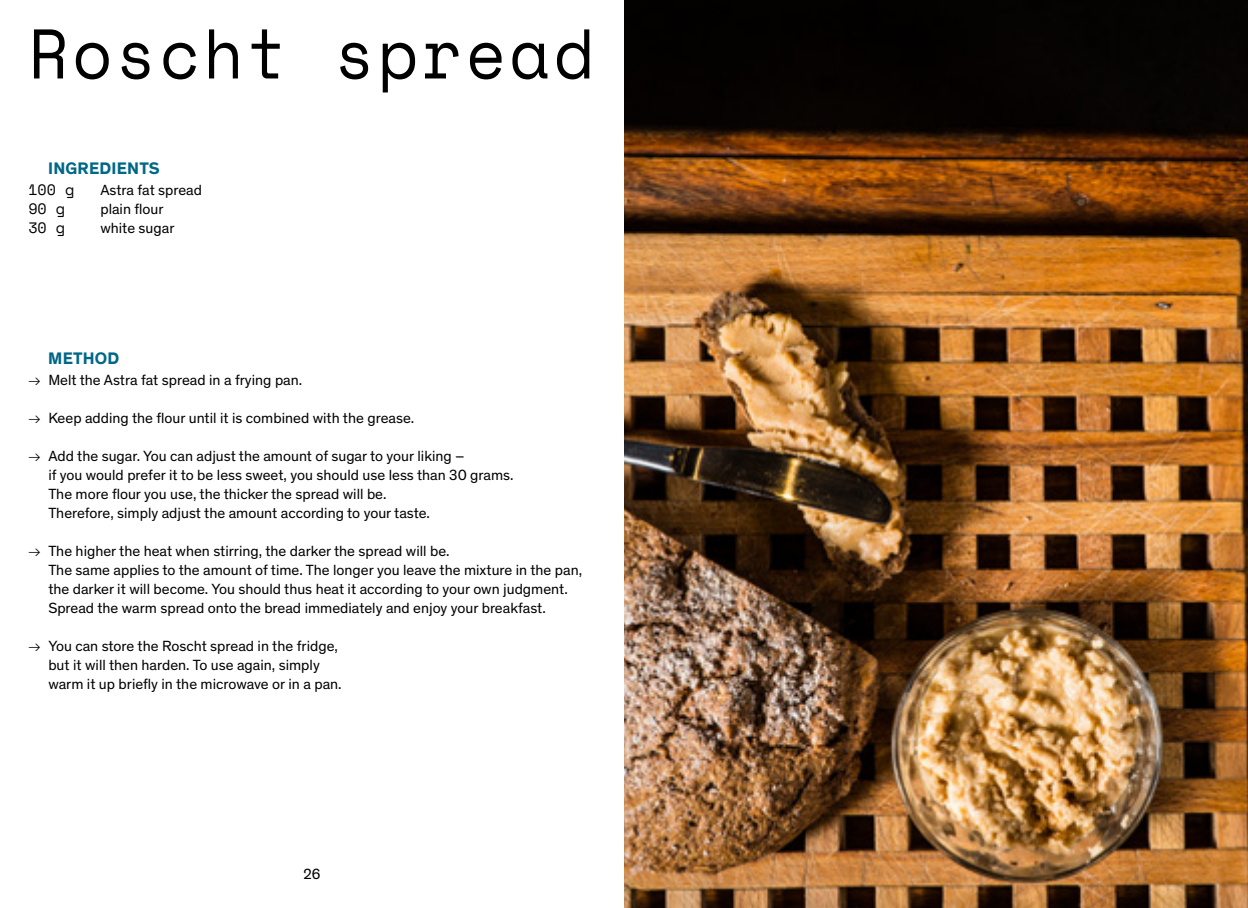
<style>
.page{position:relative;width:1248px;height:908px;background:#fff}
.page>*{position:absolute;margin:0;border:0;box-sizing:border-box;transform-origin:0 0}
.t1{font:70px "Space Mono";letter-spacing:.05em;color:#000;scale:.94 1}
.t2{font:700 17px "Theinhardt";letter-spacing:.01em;color:#006787}
.t3{font:15px/19px "Theinhardt";color:#000}
.t4{font:15px "Space Mono";color:#000}
.s1{font-weight:300;font-size:15.4px}
</style>
<div class="page">
<img style="left:624px;top:0;width:623px;height:907px">
<h1 class="t1" style="left:28px;top:2px;width:602px">Roscht spread</h1>
<p class="t2" style="left:48px;top:156px;width:113px">INGREDIENTS</p>
<p class="t4" style="left:28px;top:178px;width:47px">100 g</p>
<p class="t3" style="left:100px;top:179px;width:103px">Astra fat spread</p>
<p class="t4" style="left:28px;top:197px;width:38px">90 g</p>
<p class="t3" style="left:100px;top:198px;width:65px">plain flour</p>
<p class="t4" style="left:28px;top:216px;width:38px">30 g</p>
<p class="t3" style="left:100px;top:217px;width:76px">white sugar</p>
<p class="t2" style="left:48px;top:346px;width:73px">METHOD</p>
<p class="t3" style="left:28px;top:369px;width:275px"><span class="s1">-&gt;</span> Melt the Astra fat spread in a frying pan.</p>
<p class="t3" style="left:28px;top:407px;width:387px"><span class="s1">-&gt;</span> Keep adding the flour until it is combined with the grease.</p>
<p class="t3" style="left:48px;top:445px;width:466px;text-indent:-20px"><span class="s1">-&gt;</span> Add the sugar. You can adjust the amount of sugar to your liking –<br>if you would prefer it to be less sweet, you should use less than 30 grams.<br>The more flour you use, the thicker the spread will be.<br>Therefore, simply adjust the amount according to your taste.</p>
<p class="t3" style="left:48px;top:540px;width:535px;text-indent:-20px"><span class="s1">-&gt;</span> The higher the heat when stirring, the darker the spread will be.<br>The same applies to the amount of time. The longer you leave the mixture in the pan, the darker it will become. You should thus heat it according to your own judgment.<br>Spread the warm spread onto the bread immediately and enjoy your breakfast.</p>
<p class="t3" style="left:48px;top:635px;width:295px;text-indent:-20px"><span class="s1">-&gt;</span> You can store the Roscht spread in the fridge, but it will then harden. To use again, simply warm it up briefly in the microwave or in a pan.</p>
<p class="t3" style="left:303px;top:863px;width:19px">26</p>
</div>
